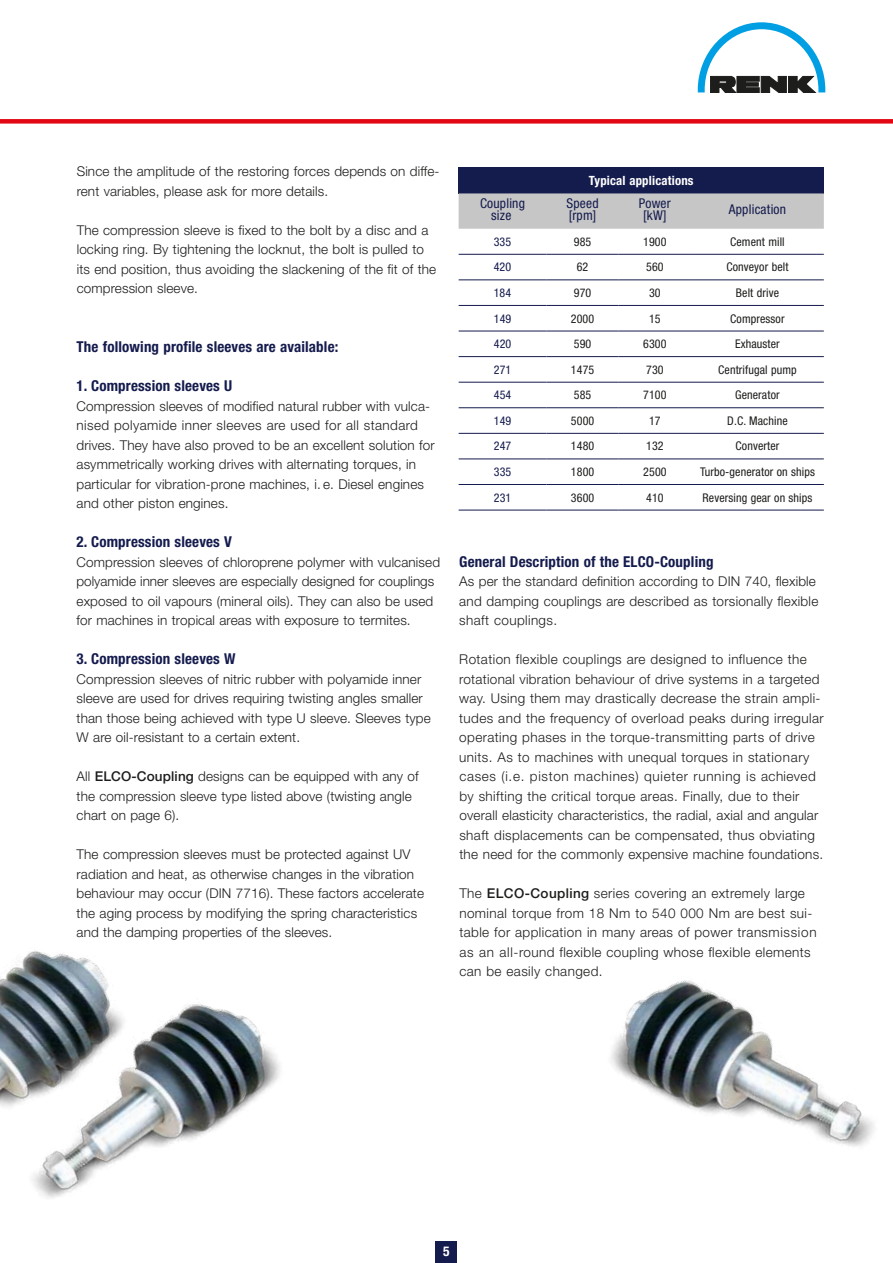
<style>
.page{position:relative;width:893px;height:1263px;background:#fff}
.page>*{position:absolute;margin:0;border:0;box-sizing:border-box;transform-origin:0 0}
.t1{font:700 condensed 15px "Helvetica Neue LT Std";letter-spacing:.01em;color:#141b4d}
.t2{font:300 13.5px/19.5px "Helvetica Neue LT Std";letter-spacing:.01em;color:#1d1d1b}
.t3{font:300 13.5px/19.5px "Helvetica Neue LT Std";letter-spacing:.03em;color:#1d1d1b}
.t4{font:condensed 13.5px/12px "Helvetica Neue LT Std";letter-spacing:.015em;color:#141b4d;text-align:center}
.t5{font:700 condensed 13.5px "Helvetica Neue LT Std";color:#fff}
.t6{font:700 condensed 12.75px "Helvetica Neue LT Std";letter-spacing:.015em;color:#fff}
.t7{font:condensed 12px "Helvetica Neue LT Std";letter-spacing:.01em;color:#1d1d1b}
.t8{font:condensed 12px "Helvetica Neue LT Std";letter-spacing:.01em;color:#141b4d}
.s1{font-weight:500}
</style>
<div class="page">
<img style="left:0;top:951px;width:280px;height:247px">
<img style="left:611px;top:980px;width:264px;height:167px">
<div style="left:0;top:119px;width:893px;height:5px;background:#e30613"></div>
<svg style="left:698px;top:22px;width:127px;height:71px"></svg>
<div style="left:436px;top:1242px;width:21px;height:21px;background:#141b4d"></div>
<div style="left:459px;top:167px;width:365px;height:26px;background:#141b4d"></div>
<div style="left:459px;top:193px;width:365px;height:36px;background:#c6c6c6"></div>
<hr style="left:459px;top:254px;width:87px;height:1px;background:#141b4d">
<hr style="left:546px;top:254px;width:73px;height:1px;background:#141b4d">
<hr style="left:619px;top:254px;width:72px;height:1px;background:#141b4d">
<hr style="left:691px;top:254px;width:133px;height:1px;background:#141b4d">
<hr style="left:459px;top:279px;width:87px;height:1px;background:#141b4d">
<hr style="left:546px;top:279px;width:73px;height:1px;background:#141b4d">
<hr style="left:619px;top:279px;width:72px;height:1px;background:#141b4d">
<hr style="left:691px;top:279px;width:133px;height:1px;background:#141b4d">
<hr style="left:459px;top:305px;width:87px;height:1px;background:#141b4d">
<hr style="left:546px;top:305px;width:73px;height:1px;background:#141b4d">
<hr style="left:619px;top:305px;width:72px;height:1px;background:#141b4d">
<hr style="left:691px;top:305px;width:133px;height:1px;background:#141b4d">
<hr style="left:459px;top:331px;width:87px;height:1px;background:#141b4d">
<hr style="left:546px;top:331px;width:73px;height:1px;background:#141b4d">
<hr style="left:619px;top:331px;width:72px;height:1px;background:#141b4d">
<hr style="left:691px;top:331px;width:133px;height:1px;background:#141b4d">
<hr style="left:459px;top:356px;width:87px;height:1px;background:#141b4d">
<hr style="left:546px;top:356px;width:73px;height:1px;background:#141b4d">
<hr style="left:619px;top:356px;width:72px;height:1px;background:#141b4d">
<hr style="left:691px;top:356px;width:133px;height:1px;background:#141b4d">
<hr style="left:459px;top:382px;width:87px;height:1px;background:#141b4d">
<hr style="left:546px;top:382px;width:73px;height:1px;background:#141b4d">
<hr style="left:619px;top:382px;width:72px;height:1px;background:#141b4d">
<hr style="left:691px;top:382px;width:133px;height:1px;background:#141b4d">
<hr style="left:459px;top:407px;width:87px;height:1px;background:#141b4d">
<hr style="left:546px;top:407px;width:73px;height:1px;background:#141b4d">
<hr style="left:619px;top:407px;width:72px;height:1px;background:#141b4d">
<hr style="left:691px;top:407px;width:133px;height:1px;background:#141b4d">
<hr style="left:459px;top:433px;width:87px;height:1px;background:#141b4d">
<hr style="left:546px;top:433px;width:73px;height:1px;background:#141b4d">
<hr style="left:619px;top:433px;width:72px;height:1px;background:#141b4d">
<hr style="left:691px;top:433px;width:133px;height:1px;background:#141b4d">
<hr style="left:459px;top:458px;width:87px;height:1px;background:#141b4d">
<hr style="left:546px;top:458px;width:73px;height:1px;background:#141b4d">
<hr style="left:619px;top:458px;width:72px;height:1px;background:#141b4d">
<hr style="left:691px;top:458px;width:133px;height:1px;background:#141b4d">
<hr style="left:459px;top:484px;width:87px;height:1px;background:#141b4d">
<hr style="left:546px;top:484px;width:73px;height:1px;background:#141b4d">
<hr style="left:619px;top:484px;width:72px;height:1px;background:#141b4d">
<hr style="left:691px;top:484px;width:133px;height:1px;background:#141b4d">
<hr style="left:459px;top:510px;width:87px;height:1px;background:#141b4d">
<hr style="left:546px;top:510px;width:73px;height:1px;background:#141b4d">
<hr style="left:619px;top:510px;width:72px;height:1px;background:#141b4d">
<hr style="left:691px;top:510px;width:133px;height:1px;background:#141b4d">
<p class="t2" style="left:77px;top:162px;width:364px">Since the amplitude of the restoring forces depends on diffe&shy;rent variables, please ask for more details.</p>
<p class="t2" style="left:77px;top:220px;width:361px">The compression sleeve is fixed to the bolt by a disc and a locking ring. By tightening the locknut, the bolt is pulled to its end position, thus avoiding the slackening of the fit of the compression sleeve.</p>
<p class="t1" style="left:77px;top:338px;width:263px">The following profile sleeves are available:</p>
<p class="t1" style="left:77px;top:377px;width:157px">1. Compression sleeves U</p>
<p class="t2" style="left:77px;top:396px;width:360px">Compression sleeves of modified natural rubber with vulca&shy;nised polyamide inner sleeves are used for all standard drives. They have also proved to be an excellent solution for asymmetrically working drives with alternating torques, in particular for vibration-prone machines, i. e. Diesel engines and other piston engines.</p>
<p class="t1" style="left:77px;top:533px;width:157px">2. Compression sleeves V</p>
<p class="t2" style="left:77px;top:552px;width:365px">Compression sleeves of chloroprene polymer with vulcanised polyamide inner sleeves are especially designed for couplings exposed to oil vapours (mineral oils). They can also be used for machines in tropical areas with exposure to termites.</p>
<p class="t1" style="left:77px;top:650px;width:161px">3. Compression sleeves W</p>
<p class="t2" style="left:77px;top:669px;width:356px">Compression sleeves of nitric rubber with polyamide inner sleeve are used for drives requiring twisting angles smaller than those being achieved with type U sleeve. Sleeves type W are oil-resistant to a certain extent.</p>
<p class="t2" style="left:77px;top:766px;width:344px">All <span class="s1">ELCO-Coupling</span> designs can be equipped with any of the compression sleeve type listed above (twisting angle chart on page 6).</p>
<p class="t2" style="left:77px;top:844px;width:349px">The compression sleeves must be protected against UV radiation and heat, as otherwise changes in the vibration behaviour may occur (DIN 7716). These factors accelerate the aging process by modifying the spring characteristics and the damping properties of the sleeves.</p>
<p class="t6" style="left:589px;top:173px;width:106px">Typical applications</p>
<p class="t4" style="left:480px;top:197px;width:46px">Coupling size</p>
<p class="t4" style="left:566px;top:197px;width:34px;text-align:left">Speed [rpm]</p>
<p class="t4" style="left:639px;top:197px;width:33px">Power [kW]</p>
<p class="t4" style="left:729px;top:203px;width:59px">Application</p>
<p class="t8" style="left:494px;top:235px;width:19px">335</p>
<p class="t7" style="left:574px;top:235px;width:19px">985</p>
<p class="t7" style="left:643px;top:235px;width:25px">1900</p>
<p class="t7" style="left:730px;top:235px;width:56px">Cement mill</p>
<p class="t8" style="left:494px;top:260px;width:19px">420</p>
<p class="t7" style="left:577px;top:260px;width:13px">62</p>
<p class="t7" style="left:646px;top:260px;width:19px">560</p>
<p class="t7" style="left:726px;top:260px;width:64px">Conveyor belt</p>
<p class="t8" style="left:494px;top:286px;width:19px">184</p>
<p class="t7" style="left:574px;top:286px;width:19px">970</p>
<p class="t7" style="left:649px;top:286px;width:13px">30</p>
<p class="t7" style="left:736px;top:286px;width:45px">Belt drive</p>
<p class="t8" style="left:494px;top:311px;width:19px">149</p>
<p class="t7" style="left:571px;top:311px;width:25px">2000</p>
<p class="t7" style="left:649px;top:311px;width:13px">15</p>
<p class="t7" style="left:730px;top:311px;width:56px">Compressor</p>
<p class="t8" style="left:494px;top:337px;width:19px">420</p>
<p class="t7" style="left:574px;top:337px;width:19px">590</p>
<p class="t7" style="left:643px;top:337px;width:25px">6300</p>
<p class="t7" style="left:735px;top:337px;width:46px">Exhauster</p>
<p class="t8" style="left:494px;top:362px;width:19px">271</p>
<p class="t7" style="left:571px;top:362px;width:25px">1475</p>
<p class="t7" style="left:646px;top:362px;width:19px">730</p>
<p class="t7" style="left:718px;top:362px;width:80px">Centrifugal pump</p>
<p class="t8" style="left:494px;top:388px;width:19px">454</p>
<p class="t7" style="left:574px;top:388px;width:19px">585</p>
<p class="t7" style="left:643px;top:388px;width:25px">7100</p>
<p class="t7" style="left:735px;top:388px;width:46px">Generator</p>
<p class="t8" style="left:494px;top:414px;width:19px">149</p>
<p class="t7" style="left:571px;top:414px;width:25px">5000</p>
<p class="t7" style="left:649px;top:414px;width:13px">17</p>
<p class="t7" style="left:727px;top:414px;width:62px">D.C. Machine</p>
<p class="t8" style="left:494px;top:439px;width:19px">247</p>
<p class="t7" style="left:571px;top:439px;width:25px">1480</p>
<p class="t7" style="left:646px;top:439px;width:19px">132</p>
<p class="t7" style="left:736px;top:439px;width:45px">Converter</p>
<p class="t8" style="left:494px;top:465px;width:19px">335</p>
<p class="t7" style="left:571px;top:465px;width:25px">1800</p>
<p class="t7" style="left:643px;top:465px;width:25px">2500</p>
<p class="t7" style="left:700px;top:465px;width:116px">Turbo-generator on ships</p>
<p class="t8" style="left:494px;top:490px;width:19px">231</p>
<p class="t7" style="left:571px;top:490px;width:25px">3600</p>
<p class="t7" style="left:646px;top:490px;width:19px">410</p>
<p class="t7" style="left:703px;top:490px;width:111px">Reversing gear on ships</p>
<p class="t1" style="left:459px;top:552px;width:256px">General Description of the ELCO-Coupling</p>
<p class="t2" style="left:459px;top:571px;width:361px">As per the standard definition according to DIN 740, flexible and damping couplings are described as torsionally flexible shaft couplings.</p>
<p class="t3" style="left:459px;top:649px;width:366px">Rotation flexible couplings are designed to influence the rotational vibration behaviour of drive systems in a targeted way. Using them may drastically decrease the strain ampli&shy;tudes and the frequency of overload peaks during irregular operating phases in the torque-transmitting parts of drive units. As to machines with unequal torques in stationary cases (i.e. piston machines) quieter running is achieved by shifting the critical torque areas. Finally, due to their overall elasticity characteristics, the radial, axial and angular shaft displacements can be compensated, thus obviating the need for the commonly expensive machine foundations.</p>
<p class="t3" style="left:459px;top:883px;width:359px">The <span class="s1">ELCO-Coupling</span> series covering an extremely large nominal torque from 18 Nm to 540 000 Nm are best sui&shy;table for application in many areas of power transmission as an all-round flexible coupling whose flexible elements can be easily changed.</p>
<p class="t5" style="left:443px;top:1243px;width:8px">5</p>
</div>
